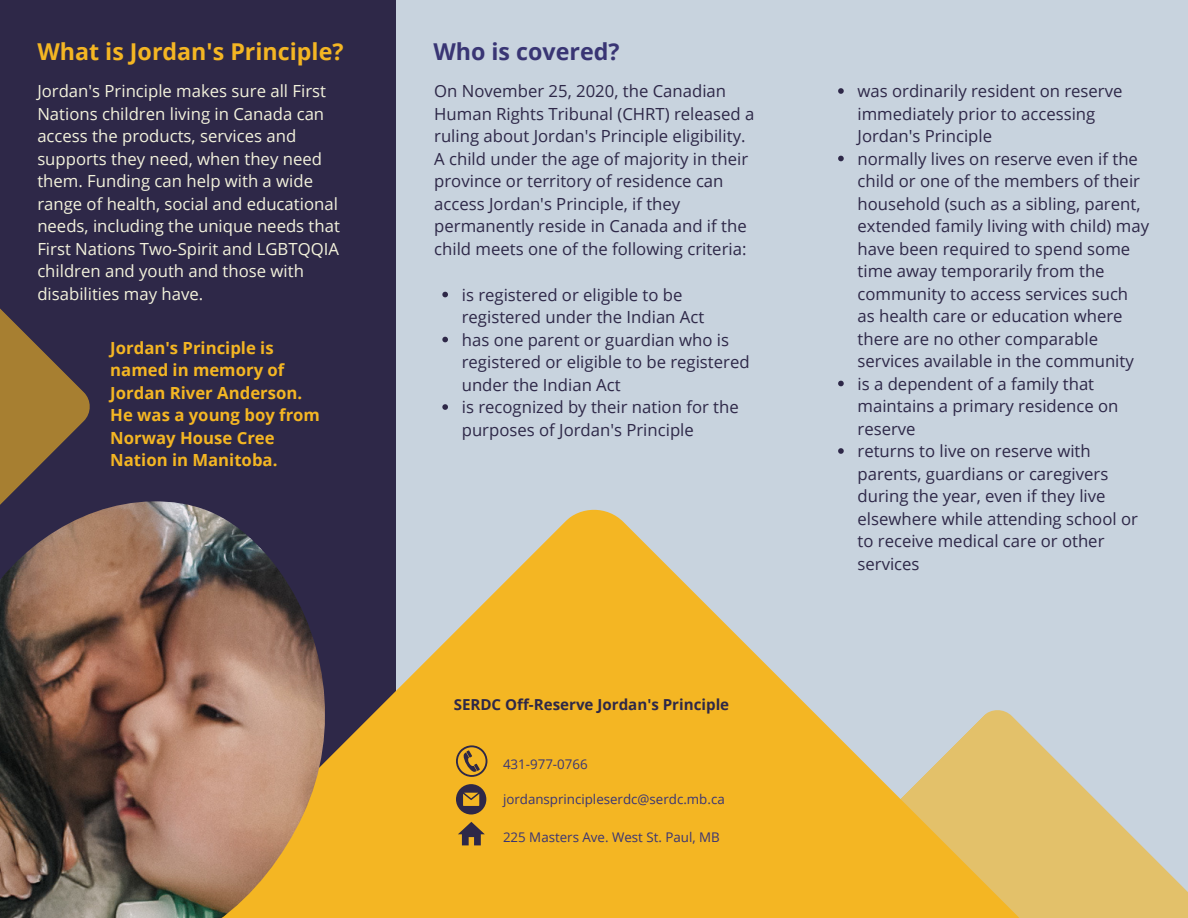
<style>
.page{position:relative;width:1188px;height:918px;background:#fff}
.page>*{position:absolute;margin:0;border:0;box-sizing:border-box;transform-origin:0 0}
.t1{font:700 23.25px "Open Sans";color:#f4b623}
.t2{font:700 23.25px "Open Sans";color:#393574}
.t3{font:16.65px/22.5px "Open Sans";color:#2e2848}
.t4{font:16.65px/22.5px "Open Sans";color:#f3f2dc}
.t5{font:700 16.65px/22.5px "Open Sans";color:#f4b623}
.t6{font:700 15.15px "Open Sans";color:#2e2848}
.t7{font:13.35px "Open Sans";color:#393574}
</style>
<div class="page">
<div style="left:0;top:0;width:395px;height:918px;background:#2e2848"></div>
<div style="left:792px;top:0;width:396px;height:918px;background:#c8d3de"></div>
<div style="left:396px;top:0;width:396px;height:918px;background:#c8d3de"></div>
<svg style="left:1033px;top:737px;width:155px;height:181px;fill:#e3c16a"></svg>
<svg style="left:342px;top:506px;width:691px;height:412px;fill:#f4b623"></svg>
<svg style="left:456px;top:745px;width:31px;height:32px"></svg>
<svg style="left:456px;top:784px;width:30px;height:31px"></svg>
<svg style="left:458px;top:822px;width:27px;height:23px"></svg>
<svg style="left:0;top:308px;width:90px;height:193px"></svg>
<img style="left:0;top:501px;width:342px;height:417px">
<svg style="left:838px;top:88px;width:6px;height:6px"></svg>
<svg style="left:838px;top:156px;width:6px;height:5px"></svg>
<svg style="left:838px;top:381px;width:6px;height:5px"></svg>
<svg style="left:838px;top:448px;width:6px;height:6px"></svg>
<svg style="left:442px;top:292px;width:6px;height:5px"></svg>
<svg style="left:442px;top:337px;width:6px;height:5px"></svg>
<svg style="left:442px;top:404px;width:6px;height:6px"></svg>
<h1 class="t1" style="left:37px;top:35px;width:308px">What is Jordan's Principle?</h1>
<p class="t4" style="left:37px;top:79px;width:304px">Jordan's Principle makes sure all First Nations children living in Canada can access the products, services and supports they need, when they need them. Funding can help with a wide range of health, social and educational needs, including the unique needs that First Nations Two-Spirit and LGBTQQIA children and youth and those with disabilities may have.</p>
<p class="t5" style="left:110px;top:336px;width:211px">Jordan's Principle is named in memory of<br>Jordan River Anderson.<br>He was a young boy from<br>Norway House Cree<br>Nation in Manitoba.</p>
<h1 class="t2" style="left:433px;top:35px;width:188px">Who is covered?</h1>
<p class="t3" style="left:434px;top:79px;width:322px">On November 25, 2020, the Canadian Human Rights Tribunal (CHRT) released a ruling about Jordan's Principle eligibility.<br>A child under the age of majority in their province or territory of residence can access Jordan's Principle, if they permanently reside in Canada and if the child meets one of the following criteria:</p>
<p class="t3" style="left:462px;top:283px;width:289px">is registered or eligible to be registered under the Indian Act<br>has one parent or guardian who is registered or eligible to be registered under the Indian Act<br>is recognized by their nation for the purposes of Jordan's Principle</p>
<p class="t6" style="left:454px;top:694px;width:277px">SERDC Off-Reserve Jordan's Principle</p>
<p class="t7" style="left:503px;top:755px;width:86px">431-977-0766</p>
<p class="t7" style="left:503px;top:790px;width:223px">jordansprincipleserdc@serdc.mb.ca</p>
<p class="t7" style="left:503px;top:828px;width:218px">225 Masters Ave. West St. Paul, MB</p>
<p class="t3" style="left:858px;top:79px;width:293px">was ordinarily resident on reserve immediately prior to accessing<br>Jordan's Principle<br>normally lives on reserve even if the child or one of the members of their household (such as a sibling, parent, extended family living with child) may have been required to spend some time away temporarily from the community to access services such as health care or education where there are no other comparable services available in the community is a dependent of a family that maintains a primary residence on reserve<br>returns to live on reserve with parents, guardians or caregivers during the year, even if they live elsewhere while attending school or to receive medical care or other services</p>
</div>
